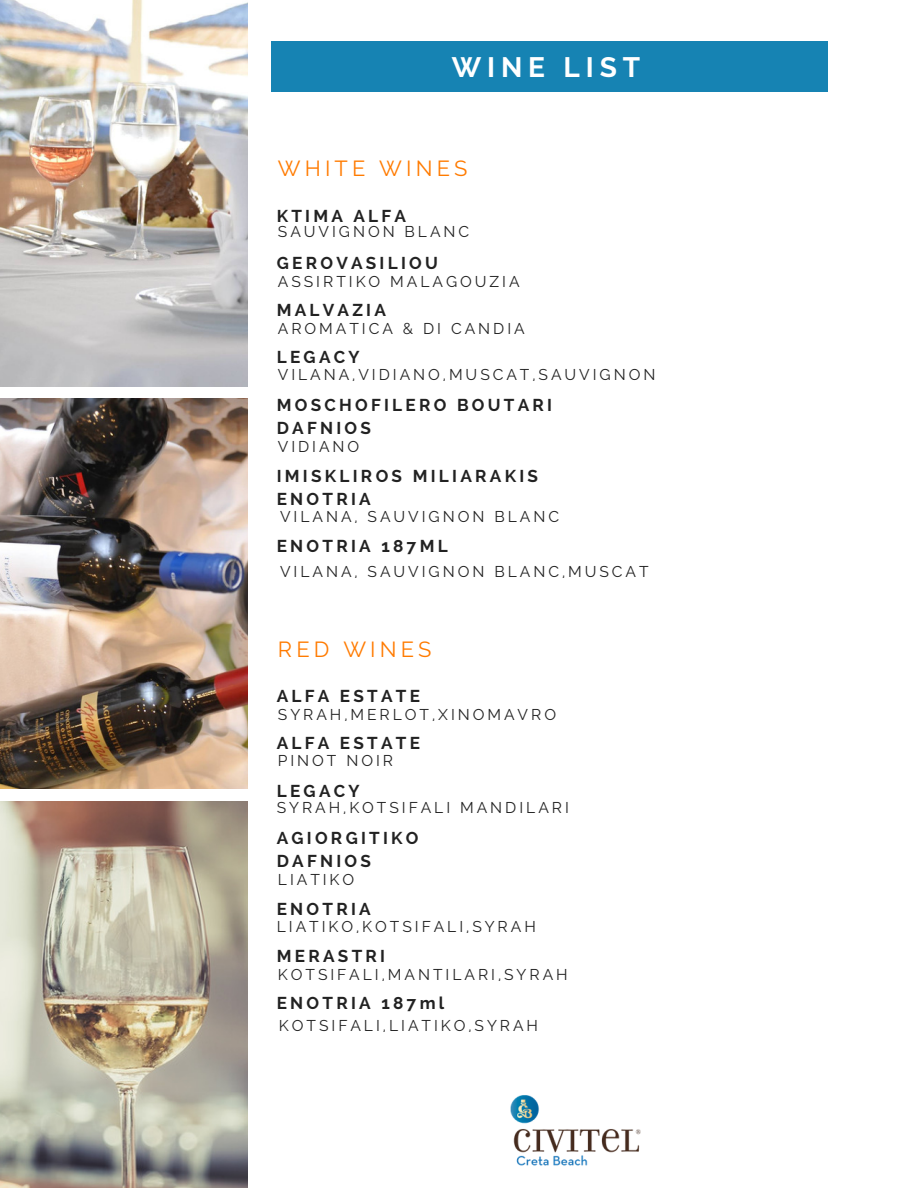
<style>
.page{position:relative;width:918px;height:1188px;background:#fff}
.page>*{position:absolute;margin:0;border:0;box-sizing:border-box;transform-origin:0 0}
.t1{font:700 28.05px "Raleway";letter-spacing:.21em;color:#fff}
.t2{font:21.75px "Raleway";letter-spacing:.19em;color:#ff7b00}
.t3{font:700 17.1px/23.7px "Raleway";letter-spacing:.19em;color:#222}
.t4{font:15.6px "Raleway";letter-spacing:.19em;color:#222}
</style>
<div class="page">
<img style="left:0;top:0;width:247px;height:387px">
<img style="left:0;top:398px;width:247px;height:391px">
<img style="left:0;top:801px;width:247px;height:387px">
<img style="left:510px;top:1095px;width:131px;height:71px">
<div style="left:271px;top:42px;width:557px;height:50px;background:#1683b3"></div>
<h1 class="t1" style="left:452px;top:50px;width:190px">WINE LIST</h1>
<h2 class="t2" style="left:278px;top:155px;width:191px">WHITE WINES</h2>
<p class="t3" style="left:277px;top:204px;width:131px">KTIMA ALFA</p>
<p class="t3" style="left:277px;top:251px;width:163px">GEROVASILIOU</p>
<p class="t3" style="left:277px;top:298px;width:111px">MALVAZIA</p>
<p class="t3" style="left:277px;top:345px;width:84px">LEGACY</p>
<p class="t3" style="left:277px;top:393px;width:277px">MOSCHOFILERO BOUTARI<br>DAFNIOS</p>
<p class="t3" style="left:277px;top:464px;width:263px">IMISKLIROS MILIARAKIS<br>ENOTRIA</p>
<p class="t3" style="left:277px;top:534px;width:173px">ENOTRIA 187ML</p>
<p class="t4" style="left:278px;top:223px;width:193px">SAUVIGNON BLANC</p>
<p class="t4" style="left:278px;top:272px;width:243px">ASSIRTIKO MALAGOUZIA</p>
<p class="t4" style="left:278px;top:319px;width:248px">AROMATICA &amp; DI CANDIA</p>
<p class="t4" style="left:278px;top:366px;width:379px">VILANA,VIDIANO,MUSCAT,SAUVIGNON</p>
<p class="t4" style="left:278px;top:438px;width:83px">VIDIANO</p>
<p class="t4" style="left:280px;top:507px;width:280px">VILANA, SAUVIGNON BLANC</p>
<p class="t4" style="left:280px;top:562px;width:370px">VILANA, SAUVIGNON BLANC,MUSCAT</p>
<h2 class="t2" style="left:278px;top:637px;width:155px">RED WINES</h2>
<p class="t3" style="left:277px;top:684px;width:145px">ALFA ESTATE</p>
<p class="t3" style="left:277px;top:731px;width:145px">ALFA ESTATE</p>
<p class="t3" style="left:277px;top:779px;width:84px">LEGACY</p>
<p class="t3" style="left:277px;top:826px;width:143px">AGIORGITIKO<br>DAFNIOS</p>
<p class="t3" style="left:277px;top:897px;width:96px">ENOTRIA</p>
<p class="t3" style="left:277px;top:944px;width:110px">MERASTRI</p>
<p class="t3" style="left:277px;top:991px;width:169px">ENOTRIA 187ml</p>
<p class="t4" style="left:278px;top:705px;width:280px">SYRAH,MERLOT,XINOMAVRO</p>
<p class="t4" style="left:278px;top:751px;width:117px">PINOT NOIR</p>
<p class="t4" style="left:277px;top:799px;width:294px">SYRAH,KOTSIFALI MANDILARI</p>
<p class="t4" style="left:278px;top:871px;width:78px">LIATIKO</p>
<p class="t4" style="left:277px;top:917px;width:261px">LIATIKO,KOTSIFALI,SYRAH</p>
<p class="t4" style="left:278px;top:965px;width:291px">KOTSIFALI,MANTILARI,SYRAH</p>
<p class="t4" style="left:279px;top:1016px;width:261px">KOTSIFALI,LIATIKO,SYRAH</p>
</div>
